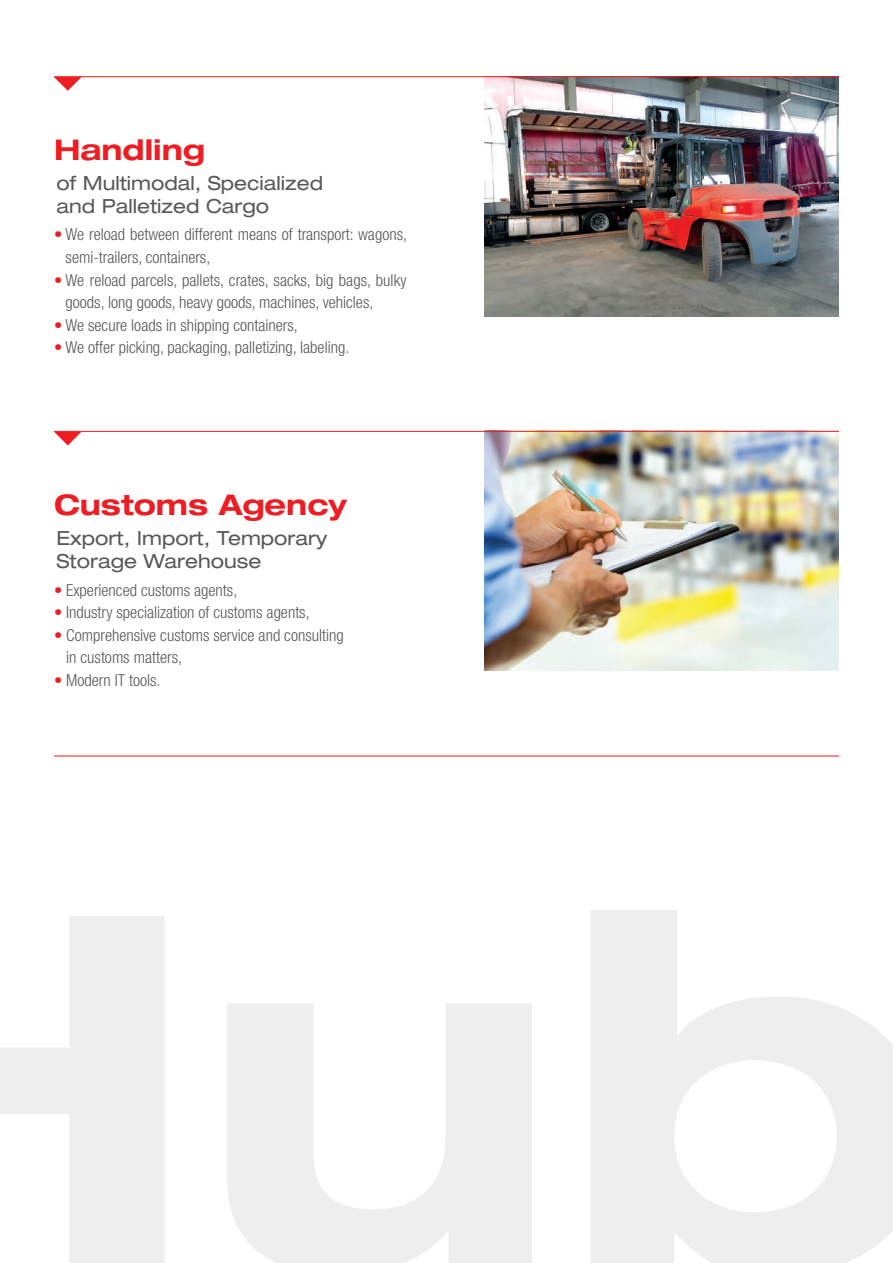
<style>
.page{position:relative;width:893px;height:1263px;background:#fff}
.page>*{position:absolute;margin:0;border:0;box-sizing:border-box;transform-origin:0 0}
.t1{font:700 expanded 28.5px "Helvetica Neue LT Pro";color:#ee1d23}
.t2{font:expanded 19.5px/23.4px "Helvetica Neue LT Pro";color:#57585a}
.t3{font:300 condensed 16.5px/22.5px "Helvetica Neue LT Pro";color:#57585a}
.s1{color:#ee1d23}
</style>
<div class="page">
<svg style="left:0;top:910px;width:893px;height:353px"></svg>
<img style="left:485px;top:77px;width:354px;height:239px">
<img style="left:485px;top:432px;width:354px;height:238px">
<hr style="left:54px;top:756px;width:785px;height:1px;background:#ee1d23">
<hr style="left:54px;top:431px;width:785px;height:1px;background:#ee1d23">
<svg style="left:54px;top:432px;width:27px;height:13px"></svg>
<hr style="left:54px;top:76px;width:785px;height:1px;background:#ee1d23">
<svg style="left:54px;top:77px;width:28px;height:14px"></svg>
<h1 class="t1" style="left:54px;top:131px;width:152px">Handling</h1>
<p class="t2" style="left:57px;top:171px;width:268px">of Multimodal, Specialized and Palletized Cargo</p>
<p class="t3" style="left:66px;top:223px;width:343px;text-indent:-12px"><span class="s1">•</span> We reload between different means of transport: wagons, semi-trailers, containers,</p>
<p class="t3" style="left:66px;top:268px;width:342px;text-indent:-12px"><span class="s1">•</span> We reload parcels, pallets, crates, sacks, big bags, bulky goods, long goods, heavy goods, machines, vehicles,</p>
<p class="t3" style="left:54px;top:313px;width:245px"><span class="s1">•</span> We secure loads in shipping containers,</p>
<p class="t3" style="left:54px;top:336px;width:297px"><span class="s1">•</span> We offer picking, packaging, palletizing, labeling.</p>
<h1 class="t1" style="left:54px;top:486px;width:294px">Customs Agency</h1>
<p class="t2" style="left:57px;top:526px;width:272px">Export, Import, Temporary<br>Storage Warehouse</p>
<p class="t3" style="left:54px;top:578px;width:185px"><span class="s1">•</span> Experienced customs agents,</p>
<p class="t3" style="left:54px;top:601px;width:257px"><span class="s1">•</span> Industry specialization of customs agents,</p>
<p class="t3" style="left:66px;top:623px;width:279px;text-indent:-12px"><span class="s1">•</span> Comprehensive customs service and consulting in customs matters,</p>
<p class="t3" style="left:54px;top:668px;width:108px"><span class="s1">•</span> Modern IT tools.</p>
</div>
